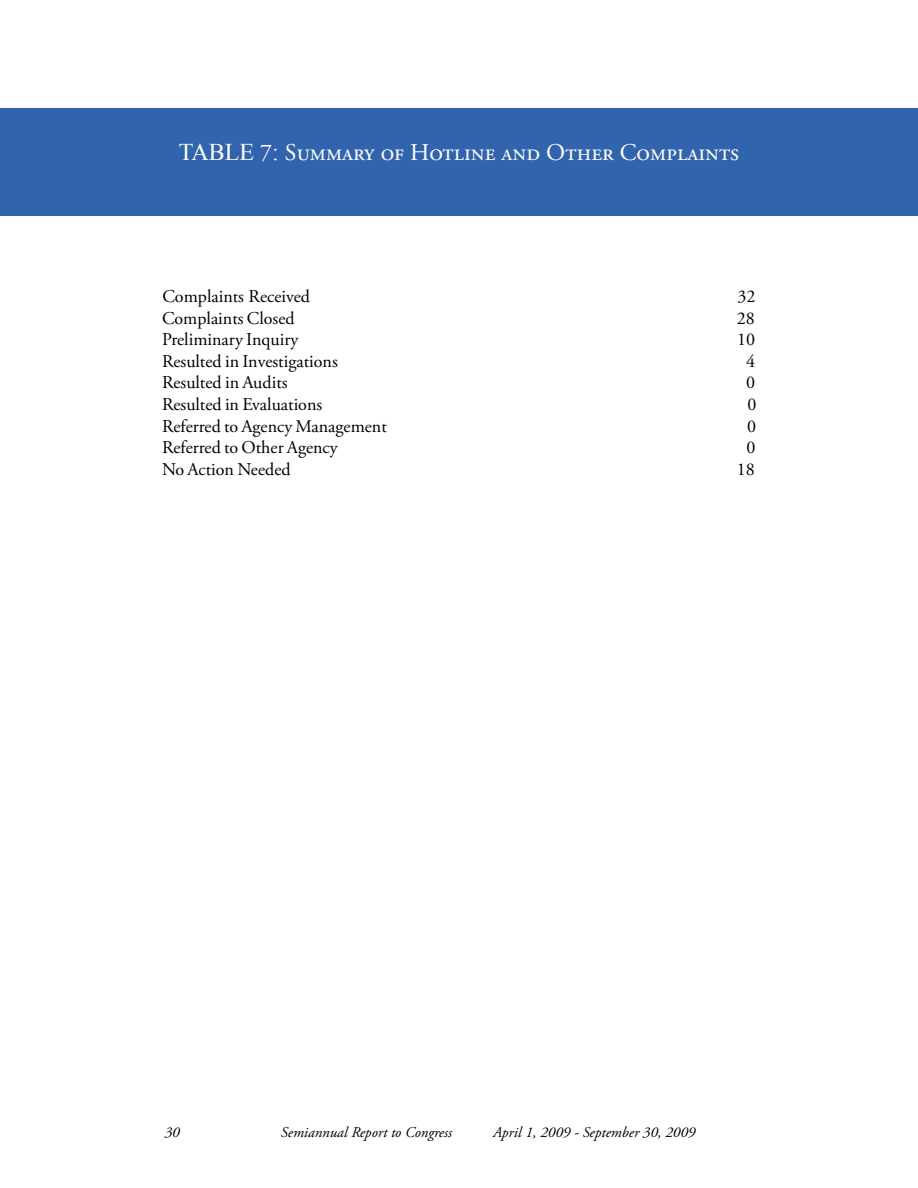
<style>
.page{position:relative;width:918px;height:1188px;background:#fff}
.page>*{position:absolute;margin:0;border:0;box-sizing:border-box;transform-origin:0 0}
.t1{font:24px "Adobe Garamond Pro";color:#fff}
.t2{font:18px "Adobe Garamond Pro";letter-spacing:-.01em;color:#000}
.t3{font:italic 15px "Adobe Garamond Pro";color:#000}
.s1{font-family:"Times New Roman"}
</style>
<div class="page">
<div style="left:0;top:108px;width:918px;height:108px;background:#3164ad"></div>
<h1 class="t1" style="left:179px;top:138px;width:562px"><span class="s1">TABLE</span> 7<span class="s1">:</span> Summary of Hotline and Other Complaints</h1>
<p class="t2" style="left:162px;top:285px;width:149px">Complaints Received</p>
<p class="t2" style="left:738px;top:285px;width:19px">32</p>
<p class="t2" style="left:162px;top:307px;width:134px">Complaints Closed</p>
<p class="t2" style="left:737px;top:307px;width:19px">28</p>
<p class="t2" style="left:162px;top:329px;width:138px">Preliminary Inquiry</p>
<p class="t2" style="left:737px;top:329px;width:19px">10</p>
<p class="t2" style="left:162px;top:350px;width:177px">Resulted in Investigations</p>
<p class="t2" style="left:746px;top:350px;width:10px">4</p>
<p class="t2" style="left:162px;top:372px;width:127px">Resulted in Audits</p>
<p class="t2" style="left:746px;top:372px;width:10px">0</p>
<p class="t2" style="left:162px;top:393px;width:162px">Resulted in Evaluations</p>
<p class="t2" style="left:748px;top:393px;width:10px">0</p>
<p class="t2" style="left:162px;top:415px;width:226px">Referred to Agency Management</p>
<p class="t2" style="left:747px;top:415px;width:10px">0</p>
<p class="t2" style="left:162px;top:437px;width:177px">Referred to Other Agency</p>
<p class="t2" style="left:746px;top:437px;width:10px">0</p>
<p class="t2" style="left:162px;top:458px;width:130px">No Action Needed</p>
<p class="t2" style="left:737px;top:458px;width:19px">18</p>
<p class="t3" style="left:165px;top:1123px;width:16px">30</p>
<p class="t3" style="left:281px;top:1123px;width:173px">Semiannual Report to Congress</p>
<p class="t3" style="left:493px;top:1123px;width:204px">April 1, 2009 - September 30, 2009</p>
</div>
